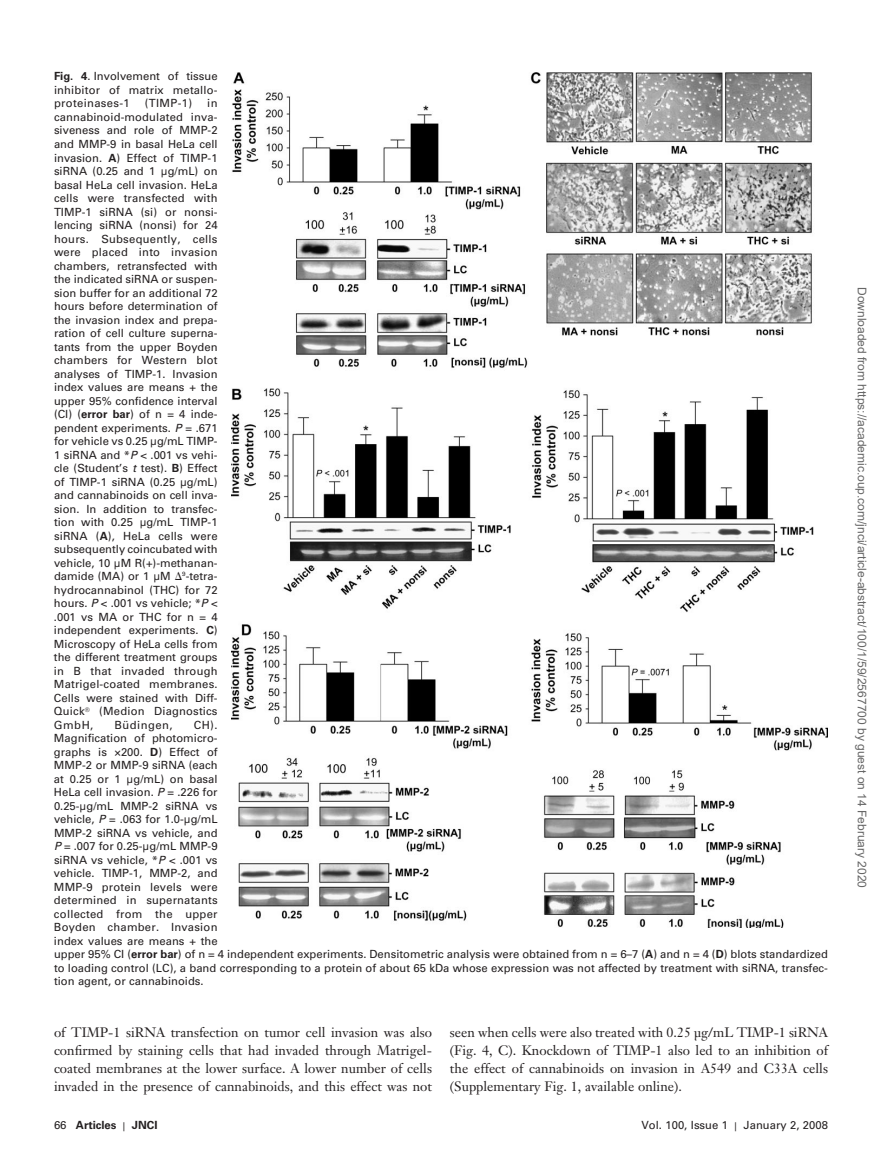
<style>
.page{position:relative;width:891px;height:1175px;background:#fff}
.page>*{position:absolute;margin:0;border:0;box-sizing:border-box;transform-origin:0 0}
.t1{font:13.5px/18px "Janson Text";color:#231f20;text-align:justify}
.t2{font:12px "Arial";color:#666}
.t3{font:11.25px/13.5px "Univers";color:#231f20;text-align:justify}
.t4{font:700 11.25px "Univers";color:#231f20}
.t5{font:11.25px "Univers";letter-spacing:.04em;color:#231f20}
.s1{font-weight:700}
.s2{font-style:italic}
.s3{font-weight:400}
.s4{font-weight:400;font-size:9px}
.s5{font-size:9px}
</style>
<div class="page">
<img style="left:231px;top:72px;width:597px;height:856px">
<p class="t3" style="left:54px;top:71px;width:165px"><span class="s1">Fig. 4</span>. Involvement of tissue inhibitor of matrix metallo&shy;proteinases-1</p>
<p class="t3" style="left:145px;top:98px;width:49px">(TIMP-1)</p>
<p class="t3" style="left:54px;top:98px;width:165px;text-indent:153px">in cannabinoid-modulated inva&shy;siveness and role of MMP-2 and MMP-9 in basal HeLa cell invasion. <span class="s1">A</span>) Effect of TIMP-1 siRNA (0.25 and 1 µ g/mL) on basal HeLa cell invasion. HeLa cells were transfected with TIMP-1 siRNA (si) or nonsi&shy;lencing siRNA (nonsi) for 24 hours. Subsequently, cells were placed into invasion chambers, retransfected with the indicated siRNA or suspen&shy;sion buffer for an additional 72 hours before determination of the invasion index and prepa&shy;ration of cell culture superna&shy;tants from the upper Boyden chambers for Western blot analyses of TIMP-1. Invasion index values are means + the upper 95% confidence interval (CI) ( <span class="s1">error bar</span>) of n = 4 inde&shy;pendent experiments. <span class="s2">P</span> = .671 for vehicle vs 0.25 µ g/mL TIMP-1 siRNA and * <span class="s2">P</span> &lt; .001 vs vehi&shy;cle (Student’s <span class="s2">t</span> test). <span class="s1">B</span>) Effect of TIMP-1 siRNA (0.25 µ g/mL) and cannabinoids on cell inva&shy;sion. In addition to transfec&shy;tion with 0.25 µ g/mL TIMP-1 siRNA ( <span class="s1">A</span>), HeLa cells were subsequently coincubated with vehicle, 10 µ M R(+)-methanan&shy;damide (MA) or 1 µ M <sup>9</sup>-tetra&shy;hydrocannabinol (THC) for 72 hours. <span class="s2">P</span> &lt; .001 vs vehicle; * <span class="s2">P</span> &lt; .001 vs MA or THC for n = 4 independent experiments. <span class="s1">C</span>)<br>Microscopy of HeLa cells from the different treatment groups in B that invaded through Matrigel-coated membranes.<br>Cells were stained with Diff-Quick <sup>®</sup> (Medion Diagnostics GmbH,</p>
<p class="t3" style="left:54px;top:719px;width:776px;text-align:left;text-indent:140px">CH).<br>Magnification of photomicro-<br>graphs is ×200. <span class="s1">D</span>) Effect of<br>MMP-2 or MMP-9 siRNA (each<br>at 0.25 or 1 µ g/mL) on basal<br>HeLa cell invasion. <span class="s2">P</span> = .226 for<br>0.25- µ g/mL MMP-2 siRNA vs<br>vehicle, <span class="s2">P</span> = .063 for 1.0- µ g/mL<br>MMP-2 siRNA vs vehicle, and<br><span class="s2">P</span> = .007 for 0.25- µ g/mL MMP-9<br>siRNA vs vehicle, * <span class="s2">P</span> &lt; .001 vs<br>vehicle. TIMP-1, MMP-2, and<br>MMP-9 protein levels were<br>determined in supernatants<br>collected from the upper<br>Boyden chamber. Invasion<br>index values are means + the<br>upper 95% CI ( <span class="s1">error bar</span>) of n = 4 independent experiments. Densitometric analysis were obtained from n = 6 – 7 ( <span class="s1">A</span>) and n = 4 ( <span class="s1">D</span>) blots standardized to loading control (LC), a band corresponding to a protein of about 65 kDa whose expression was not affected by treatment with siRNA, transfec&shy;tion agent, or cannabinoids.</p>
<p class="t5" style="left:114px;top:720px;width:60px">Büdingen,</p>
<p class="t1" style="left:54px;top:1024px;width:380px">of TIMP-1 siRNA transfection on tumor cell invasion was also confirmed by staining cells that had invaded through Matrigel&shy;coated membranes at the lower surface. A lower number of cells invaded in the presence of cannabinoids, and this effect was not</p>
<p class="t1" style="left:450px;top:1024px;width:380px">seen when cells were also treated with 0.25 µ g/mL TIMP-1 siRNA ( Fig. 4, C ). Knockdown of TIMP-1 also led to an inhibition of the effect of cannabinoids on invasion in A549 and C33A cells (Supplementary Fig. 1, available online).</p>
<p class="t4" style="left:54px;top:1121px;width:105px"><span class="s3">66</span> Articles <span class="s4">|</span> JNCI</p>
<p class="t3" style="left:641px;top:1119px;width:188px">Vol. 100, Issue 1 <span class="s5">|</span> January 2, 2008</p>
<p class="t2" style="left:866px;top:287px;width:602px;rotate:90deg">Downloaded from https://academic.oup.com/jnci/article-abstract/100/1/59/2567700 by guest on 14 February 2020</p>
</div>
